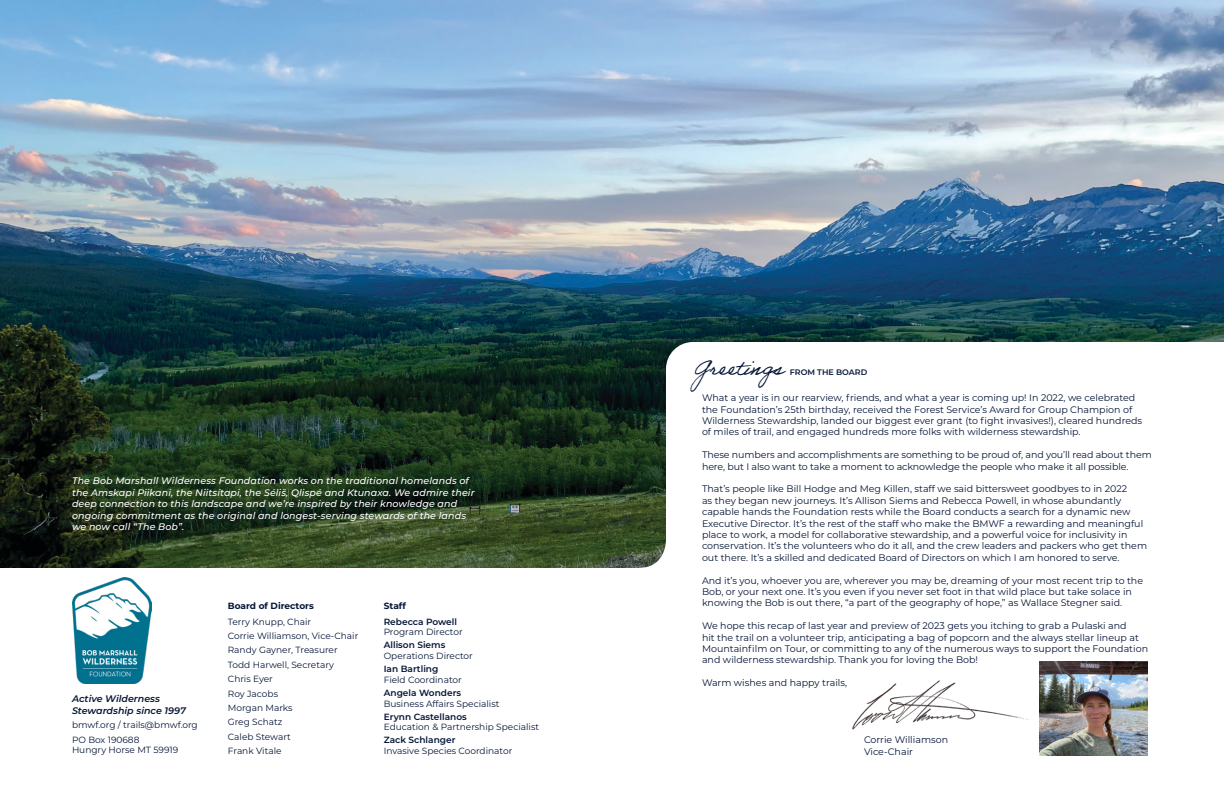
<style>
.page{position:relative;width:1224px;height:792px;background:#fff}
.page>*{position:absolute;margin:0;border:0;box-sizing:border-box;transform-origin:0 0}
.t1{font:22px "Adobe Handwriting Ernie";color:#041535}
.t2{font:9.5px/11.4px "Montserrat";color:#041535}
.t3{font:italic 500 9.5px/11.4px "Montserrat";letter-spacing:.01em;color:#fff}
.t4{font:italic 600 9.5px/11.4px "Montserrat";color:#041535}
.t5{font:9px/10.8px "Montserrat";color:#041535}
.t6{font:700 9px "Montserrat";color:#041535}
.t7{font:600 8px "Montserrat";color:#041535}
.s1{font-weight:600}
</style>
<div class="page">
<img style="left:0;top:0;width:1224px;height:568px">
<div style="left:639px;top:541px;width:134px;height:125px;background:#fff;border-radius:27px"></div>
<svg style="left:666px;top:342px;width:558px;height:414px"></svg>
<img style="left:845px;top:677px;width:190px;height:57px">
<img style="left:1040px;top:661px;width:107px;height:95px">
<img style="left:72px;top:578px;width:79px;height:105px">
<p class="t3" style="left:72px;top:475px;width:404px">The Bob Marshall Wilderness Foundation works on the traditional homelands of the Amskapi Piikani, the Niitsítapi, the Séliš, Qlispé and Ktunaxa. We admire their deep connection to this landscape and we’re inspired by their knowledge and ongoing commitment as the original and longest-serving stewards of the lands we now call “The Bob”.</p>
<p class="t4" style="left:72px;top:693px;width:115px">Active Wilderness<br>Stewardship since 1997</p>
<p class="t5" style="left:72px;top:719px;width:127px">bmwf.org / trails@bmwf.org</p>
<p class="t5" style="left:72px;top:734px;width:108px">PO Box 190688<br>Hungry Horse MT 59919</p>
<p class="t6" style="left:228px;top:600px;width:88px">Board of Directors</p>
<p class="t5" style="left:228px;top:616px;width:85px">Terry Knupp, Chair</p>
<p class="t5" style="left:228px;top:630px;width:132px">Corrie Williamson, Vice-Chair</p>
<p class="t5" style="left:228px;top:645px;width:111px">Randy Gayner, Treasurer</p>
<p class="t5" style="left:228px;top:659px;width:108px">Todd Harwell, Secretary</p>
<p class="t5" style="left:228px;top:673px;width:46px">Chris Eyer</p>
<p class="t5" style="left:228px;top:688px;width:52px">Roy Jacobs</p>
<p class="t5" style="left:228px;top:702px;width:66px">Morgan Marks</p>
<p class="t5" style="left:228px;top:717px;width:56px">Greg Schatz</p>
<p class="t5" style="left:228px;top:731px;width:64px">Caleb Stewart</p>
<p class="t5" style="left:228px;top:745px;width:55px">Frank Vitale</p>
<p class="t6" style="left:384px;top:600px;width:24px">Staff</p>
<p class="t5" style="left:384px;top:616px;width:80px"><span class="s1">Rebecca Powell<br></span>Program Director</p>
<p class="t5" style="left:384px;top:639px;width:91px"><span class="s1">Allison Siems<br></span>Operations Director</p>
<p class="t5" style="left:384px;top:663px;width:80px"><span class="s1">Ian Bartling<br></span>Field Coordinator</p>
<p class="t5" style="left:384px;top:687px;width:117px"><span class="s1">Angela Wonders<br></span>Business Affairs Specialist</p>
<p class="t5" style="left:384px;top:711px;width:157px"><span class="s1">Erynn Castellanos<br></span>Education &amp; Partnership Specialist</p>
<p class="t5" style="left:384px;top:735px;width:130px"><span class="s1">Zack Schlanger<br></span>Invasive Species Coordinator</p>
<p class="t1" style="left:694px;top:355px;width:91px">Greetings</p>
<p class="t7" style="left:790px;top:366px;width:79px">FROM THE BOARD</p>
<p class="t2" style="left:702px;top:392px;width:442px">What a year is in our rearview, friends, and what a year is coming up! In 2022, we celebrated the Foundation’s 25th birthday, received the Forest Service’s Award for Group Champion of Wilderness Stewardship, landed our biggest ever grant (to fight invasives!), cleared hundreds of miles of trail, and engaged hundreds more folks with wilderness stewardship.</p>
<p class="t2" style="left:702px;top:449px;width:451px">These numbers and accomplishments are something to be proud of, and you’ll read about them here, but I also want to take a moment to acknowledge the people who make it all possible.</p>
<p class="t2" style="left:702px;top:483px;width:447px">That’s people like Bill Hodge and Meg Killen, staff we said bittersweet goodbyes to in 2022<br>as they began new journeys. It’s Allison Siems and Rebecca Powell, in whose abundantly capable hands the Foundation rests while the Board conducts a search for a dynamic new Executive Director. It’s the rest of the staff who make the BMWF a rewarding and meaningful place to work, a model for collaborative stewardship, and a powerful voice for inclusivity in conservation. It’s the volunteers who do it all, and the crew leaders and packers who get them out there. It’s a skilled and dedicated Board of Directors on which I am honored to serve.</p>
<p class="t2" style="left:702px;top:574px;width:443px">And it’s you, whoever you are, wherever you may be, dreaming of your most recent trip to the<br>Bob, or your next one. It’s you even if you never set foot in that wild place but take solace in knowing the Bob is out there, “a part of the geography of hope,” as Wallace Stegner said.</p>
<p class="t2" style="left:702px;top:620px;width:448px">We hope this recap of last year and preview of 2023 gets you itching to grab a Pulaski and<br>hit the trail on a volunteer trip, anticipating a bag of popcorn and the always stellar lineup at Mountainfilm on Tour, or committing to any of the numerous ways to support the Foundation and wilderness stewardship. Thank you for loving the Bob!</p>
<p class="t2" style="left:702px;top:677px;width:147px">Warm wishes and happy trails,</p>
<p class="t2" style="left:864px;top:734px;width:86px">Corrie Williamson</p>
<p class="t2" style="left:864px;top:745px;width:51px">Vice-Chair</p>
</div>
